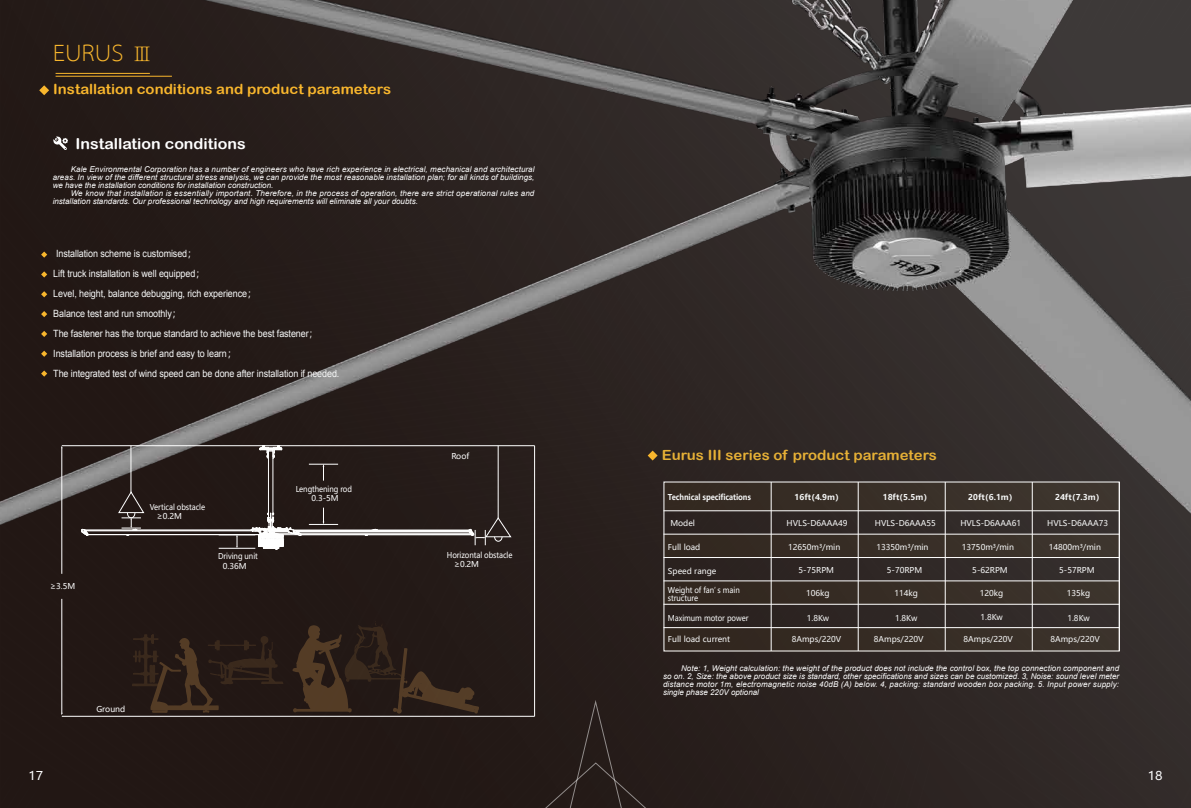
<style>
.page{position:relative;width:1191px;height:808px;background:#fff}
.page>*{position:absolute;margin:0;border:0;box-sizing:border-box;transform-origin:0 0}
.t1{font:24px "REEJI Zhanghai Shan Rui Xian GB1.0";color:#f8b62d}
.t2{font:15px "Arial Rounded MT Bold";color:#fff;scale:1.06 1}
.t3{font:14px "Arial Rounded MT Bold";color:#f8b62d;scale:1.06 1}
.t4{font:14px "Arial Rounded MT Bold";color:#e6b036;scale:1.06 1}
.t5{font:12px "Microsoft Ya Hei";color:#fff;scale:1.06 1}
.t6{font:10px/20px "Arial";letter-spacing:-.01em;color:#f7f8f8;scale:.9 1}
.t7{font:italic 8px/8px "Arial";color:#fff;text-align:justify}
.t8{font:8px "Microsoft Ya Hei";color:#f7f8f8}
.t9{font:italic 8px/8px "Arial";letter-spacing:.02em;color:#fff}
.t10{font:8px/9.6px "Microsoft Ya Hei";letter-spacing:-.01em;color:#fff;scale:.9 1}
.t11{font:8px/8px "Microsoft Ya Hei";color:#f7f8f8;scale:.9 1}
.t12{font:700 8px "Microsoft Ya Hei";letter-spacing:-.01em;color:#f7f8f8}
.t13{font:700 8px "Microsoft Ya Hei";letter-spacing:-.01em;color:#f7f8f8;scale:.9 1}
.t14{font:8px "Microsoft Ya Hei";letter-spacing:-.01em;color:#fff}
.s1{font-family:"By JOSSQ DMF in Bei Jing"}
.s2{font-family:"Microsoft Ya Hei"}
</style>
<div class="page">
<img style="left:2px;top:590px;width:1189px;height:218px">
<div style="left:536px;top:701px;width:119px;height:107px;background:#251b18"></div>
<img style="left:0;top:0;width:1191px;height:590px">
<svg style="left:53px;top:136px;width:15px;height:14px"></svg>
<hr style="left:131px;top:446px;width:1px;height:46px;background:#fff">
<hr style="left:498px;top:446px;width:1px;height:72px;background:#fff">
<svg style="left:309px;top:464px;width:29px;height:17px"></svg>
<svg style="left:309px;top:508px;width:29px;height:17px"></svg>
<hr style="left:219px;top:535px;width:36px;height:1px;background:#fff">
<svg style="left:236px;top:535px;width:2px;height:13px"></svg>
<hr style="left:219px;top:548px;width:36px;height:1px;background:#fff">
<hr style="left:62px;top:599px;width:1px;height:114px;background:#fff">
<svg style="left:132px;top:634px;width:151px;height:79px;background:#2b1d17"></svg>
<svg style="left:292px;top:621px;width:187px;height:93px;background:#2f2119"></svg>
<hr style="left:301px;top:534px;width:170px;height:1px;background:#fff">
<hr style="left:88px;top:534px;width:173px;height:1px;background:#fff">
<hr style="left:300px;top:533px;width:170px;height:1px;background:#fff">
<hr style="left:297px;top:532px;width:172px;height:1px;background:#fff">
<hr style="left:295px;top:531px;width:174px;height:1px;background:#fff">
<hr style="left:85px;top:531px;width:167px;height:1px;background:#fff">
<hr style="left:84px;top:530px;width:167px;height:1px;background:#fff">
<hr style="left:293px;top:530px;width:176px;height:1px;background:#fff">
<hr style="left:268px;top:450px;width:1px;height:69px;background:#fff">
<hr style="left:273px;top:450px;width:1px;height:69px;background:#fff">
<svg style="left:365px;top:529px;width:13px;height:7px"></svg>
<svg style="left:118px;top:492px;width:26px;height:44px"></svg>
<svg style="left:81px;top:528px;width:8px;height:8px"></svg>
<svg style="left:251px;top:513px;width:50px;height:37px"></svg>
<svg style="left:259px;top:446px;width:23px;height:13px"></svg>
<svg style="left:469px;top:517px;width:42px;height:28px"></svg>
<hr style="left:62px;top:716px;width:472px;height:1px;background:#fff">
<hr style="left:62px;top:447px;width:1px;height:127px;background:#fff">
<hr style="left:62px;top:445px;width:472px;height:1px;background:#fff">
<hr style="left:534px;top:446px;width:1px;height:270px;background:#fff">
<hr style="left:771px;top:482px;width:1px;height:169px;background:#fff">
<hr style="left:663px;top:510px;width:456px;height:1px;background:#fff">
<hr style="left:663px;top:534px;width:456px;height:1px;background:#fff">
<hr style="left:663px;top:557px;width:456px;height:1px;background:#fff">
<hr style="left:663px;top:581px;width:456px;height:1px;background:#fff">
<hr style="left:663px;top:604px;width:456px;height:1px;background:#fff">
<hr style="left:663px;top:627px;width:456px;height:1px;background:#fff">
<hr style="left:858px;top:482px;width:1px;height:169px;background:#fff">
<hr style="left:945px;top:482px;width:1px;height:169px;background:#fff">
<hr style="left:1032px;top:482px;width:1px;height:169px;background:#fff">
<hr style="left:1119px;top:482px;width:1px;height:169px;background:#fff">
<h1 class="t1" style="left:53px;top:39px;width:103px">EURUS <span class="s1">Ⅲ</span></h1>
<h3 class="t3" style="left:53px;top:81px;width:320px">Installation conditions and product parameters</h3>
<h2 class="t2" style="left:75px;top:134px;width:162px">Installation conditions</h2>
<p class="t7" style="left:53px;top:165px;width:483px;text-indent:18px">Kale Environmental Corporation has a number of engineers who have rich experience in electrical, mechanical and architectural areas. In view of the different structural stress analysis, we can provide the most reasonable installation plan; for all kinds of buildings, we have the installation conditions for installation construction.</p>
<p class="t9" style="left:53px;top:189px;width:483px;text-indent:18px">We know that installation is essentially important. Therefore, in the process of operation, there are strict operational rules and installation standards. Our professional technology and high requirements will eliminate all your doubts.</p>
<p class="t6" style="left:53px;top:244px;width:319px">Installation scheme is customised<span class="s2">；<br></span>Lift truck installation is well equipped<span class="s2">；<br></span>Level, height, balance debugging, rich experience<span class="s2">；<br></span>Balance test and run smoothly<span class="s2">；<br></span>The fastener has the torque standard to achieve the best fastener<span class="s2">；</span>Installation process is brief and easy to learn<span class="s2">；<br></span>The integrated test of wind speed can be done after installation if needed.</p>
<p class="t10" style="left:157px;top:502px;width:55px;text-indent:-7px">Vertical obstacle ≥0.2M</p>
<p class="t10" style="left:296px;top:484px;width:64px;text-align:center">Lengthening rod<br>0.3-5M</p>
<p class="t14" style="left:451px;top:450px;width:19px">Roof</p>
<p class="t14" style="left:50px;top:580px;width:27px">≥3.5M</p>
<p class="t14" style="left:96px;top:704px;width:30px">Ground</p>
<p class="t10" style="left:223px;top:551px;width:40px;text-indent:-5px">Driving unit<br>0.36M</p>
<p class="t10" style="left:454px;top:550px;width:66px;text-indent:-7px">Horizontal obstacle ≥0.2M</p>
<h3 class="t4" style="left:662px;top:446px;width:261px">Eurus III series of product parameters</h3>
<p class="t13" style="left:668px;top:492px;width:94px">Technical specifications</p>
<p class="t12" style="left:882px;top:492px;width:50px">18ft（5.5m）</p>
<p class="t8" style="left:786px;top:518px;width:62px">HVLS-D6AAA49</p>
<p class="t8" style="left:788px;top:542px;width:54px">12650m³/min</p>
<p class="t8" style="left:798px;top:565px;width:37px">5-75RPM</p>
<p class="t8" style="left:806px;top:588px;width:25px">106kg</p>
<p class="t8" style="left:806px;top:612px;width:24px">1.8Kw</p>
<p class="t8" style="left:791px;top:634px;width:51px">8Amps/220V</p>
<p class="t12" style="left:794px;top:492px;width:50px">16ft（4.9m）</p>
<p class="t12" style="left:968px;top:492px;width:50px">20ft（6.1m）</p>
<p class="t12" style="left:1055px;top:492px;width:50px">24ft（7.3m）</p>
<p class="t8" style="left:670px;top:518px;width:26px">Model</p>
<p class="t8" style="left:668px;top:542px;width:34px">Full load</p>
<p class="t8" style="left:668px;top:565px;width:50px">Speed range</p>
<p class="t11" style="left:668px;top:585px;width:81px">Weight of fan’s main structure</p>
<p class="t11" style="left:668px;top:614px;width:91px">Maximum motor power</p>
<p class="t8" style="left:668px;top:634px;width:64px">Full load current</p>
<p class="t8" style="left:960px;top:518px;width:62px">HVLS-D6AAA61</p>
<p class="t8" style="left:962px;top:542px;width:54px">13750m³/min</p>
<p class="t8" style="left:972px;top:565px;width:37px">5-62RPM</p>
<p class="t8" style="left:980px;top:588px;width:25px">120kg</p>
<p class="t8" style="left:980px;top:611px;width:24px">1.8Kw</p>
<p class="t8" style="left:875px;top:518px;width:62px">HVLS-D6AAA55</p>
<p class="t8" style="left:876px;top:542px;width:54px">13350m³/min</p>
<p class="t8" style="left:887px;top:565px;width:37px">5-70RPM</p>
<p class="t8" style="left:894px;top:588px;width:25px">114kg</p>
<p class="t8" style="left:895px;top:612px;width:24px">1.8Kw</p>
<p class="t8" style="left:874px;top:634px;width:51px">8Amps/220V</p>
<p class="t8" style="left:963px;top:634px;width:51px">8Amps/220V</p>
<p class="t8" style="left:1050px;top:634px;width:51px">8Amps/220V</p>
<p class="t8" style="left:1047px;top:518px;width:62px">HVLS-D6AAA73</p>
<p class="t8" style="left:1048px;top:542px;width:54px">14800m³/min</p>
<p class="t8" style="left:1059px;top:565px;width:37px">5-57RPM</p>
<p class="t8" style="left:1066px;top:588px;width:25px">135kg</p>
<p class="t8" style="left:1067px;top:612px;width:24px">1.8Kw</p>
<p class="t7" style="left:663px;top:664px;width:458px;text-indent:18px">Note: 1, Weight calculation: the weight of the product does not include the control box, the top connection component and so on. 2, Size: the above product size is standard, other specifications and sizes can be customized. 3, Noise: sound level meter distance motor 1m, electromagnetic noise 40dB (A) below. 4, packing: standard wooden box packing. 5. Input power supply: single phase 220V optional</p>
<h3 class="t5" style="left:28px;top:767px;width:16px">17</h3>
<h3 class="t5" style="left:1147px;top:767px;width:16px">18</h3>
</div>
